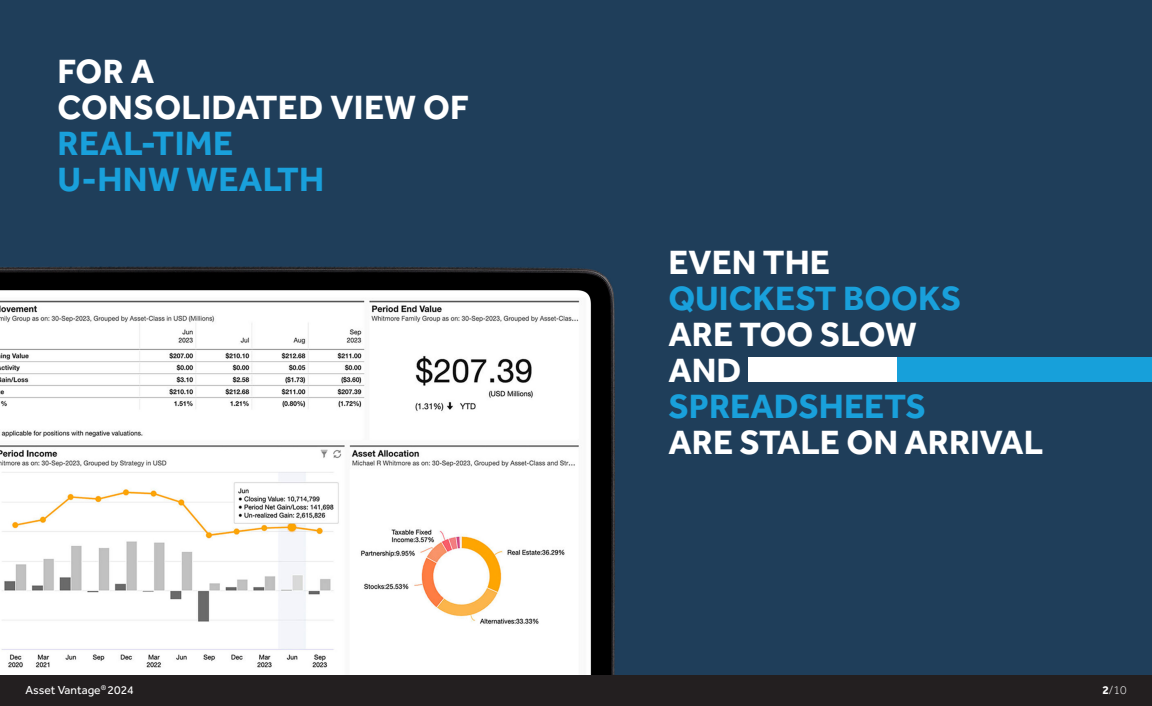
<style>
.page{position:relative;width:1152px;height:706px;background:#fff}
.page>*{position:absolute;margin:0;border:0;box-sizing:border-box;transform-origin:0 0}
.t1{font:700 34.8px/36px "Effra";color:#fff}
.t2{font:700 34.8px/36px "Effra";color:#19a0db}
.t3{font:12px "Effra";color:#fff}
.t4{font:300 12px "Effra";color:#fff}
.s1{font-weight:700}
</style>
<div class="page">
<img style="left:0;top:0;width:1152px;height:675px">
<div style="left:748px;top:357px;width:168px;height:24px;background:#fff"></div>
<div style="left:897px;top:357px;width:255px;height:24px;background:#17a0da"></div>
<div style="left:0;top:675px;width:1152px;height:31px;background:#231f20"></div>
<p class="t1" style="left:58px;top:53px;width:413px">FOR A<br>CONSOLIDATED VIEW OF</p>
<p class="t2" style="left:58px;top:125px;width:268px">REAL-TIME<br>U-HNW WEALTH</p>
<p class="t1" style="left:668px;top:243px;width:163px">EVEN THE</p>
<p class="t2" style="left:668px;top:279px;width:295px">QUICKEST BOOKS</p>
<p class="t1" style="left:668px;top:315px;width:250px">ARE TOO SLOW<br>AND</p>
<p class="t2" style="left:668px;top:387px;width:259px">SPREADSHEETS</p>
<p class="t1" style="left:668px;top:423px;width:376px">ARE STALE ON ARRIVAL</p>
<p class="t3" style="left:25px;top:683px;width:110px">Asset Vantage<sup>®</sup> 2024</p>
<p class="t4" style="left:1102px;top:683px;width:26px"><span class="s1">2</span>/10</p>
</div>
